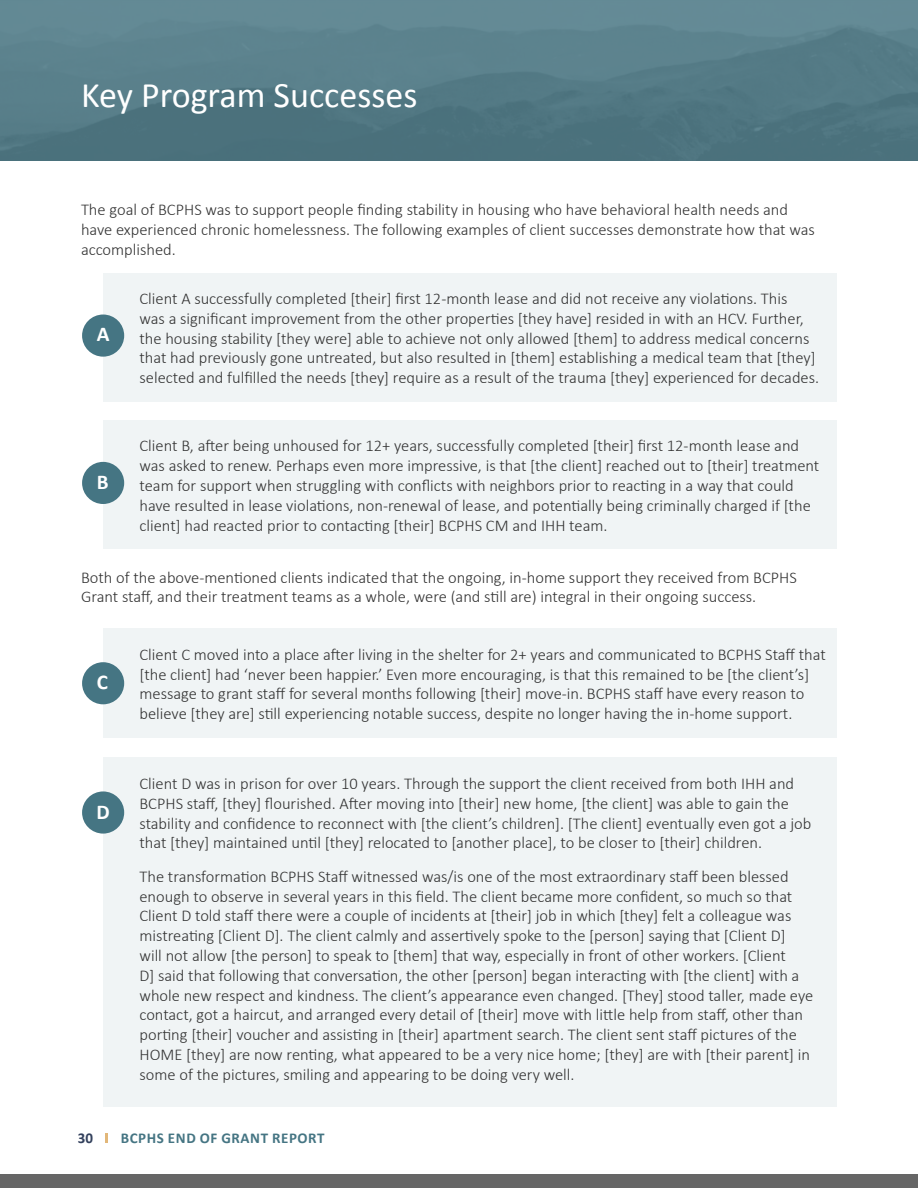
<style>
.page{position:relative;width:918px;height:1188px;background:#fff}
.page>*{position:absolute;margin:0;border:0;box-sizing:border-box;transform-origin:0 0}
.t1{font:36px "Calibri";color:#fff}
.t2{font:700 21px "Calibri";color:#fff}
.t3{font:300 16.5px/19.8px "Calibri";color:#333}
.t4{font:700 15px "Calibri";letter-spacing:.04em;color:#457583}
.t5{font:700 15px "Calibri";color:#33415d}
</style>
<div class="page">
<div style="left:0;top:0;width:918px;height:161px;background:linear-gradient(to bottom,#658c97,#486e79)"></div>
<svg style="left:105px;top:1133px;width:3px;height:10px"></svg>
<div style="left:0;top:1175px;width:918px;height:13px;background:#666"></div>
<div style="left:103px;top:273px;width:734px;height:129px;background:#f0f4f5"></div>
<div style="left:103px;top:628px;width:734px;height:110px;background:#f0f4f5"></div>
<div style="left:103px;top:758px;width:734px;height:349px;background:#f0f4f5"></div>
<div style="left:103px;top:421px;width:734px;height:128px;background:#f0f4f5"></div>
<div style="left:82px;top:315px;width:42px;height:42px;background:#457583;border-radius:50%"></div>
<div style="left:82px;top:662px;width:42px;height:42px;background:#457583;border-radius:50%"></div>
<div style="left:82px;top:791px;width:42px;height:43px;background:#457583;border-radius:50%"></div>
<div style="left:82px;top:462px;width:42px;height:42px;background:#457583;border-radius:50%"></div>
<p class="t1" style="left:81px;top:71px;width:338px">Key Program Successes</p>
<p class="t3" style="left:81px;top:200px;width:735px">The goal of BCPHS was to support people finding stability in housing who have behavioral health needs and have experienced chronic homelessness. The following examples of client successes demonstrate how that was accomplished.</p>
<p class="t2" style="left:97px;top:319px;width:14px">A</p>
<p class="t2" style="left:97px;top:467px;width:13px">B</p>
<p class="t3" style="left:140px;top:288px;width:681px">Client A successfully completed [their] first 12-month lease and did not receive any violations. This<br>was a significant improvement from the other properties [they have] resided in with an HCV. Further, the housing stability [they were] able to achieve not only allowed [them] to address medical concerns that had previously gone untreated, but also resulted in [them] establishing a medical team that [they] selected and fulfilled the needs [they] require as a result of the trauma [they] experienced for decades.</p>
<p class="t3" style="left:140px;top:436px;width:681px">Client B, after being unhoused for 12+ years, successfully completed [their] first 12-month lease and was asked to renew. Perhaps even more impressive, is that [the client] reached out to [their] treatment team for support when struggling with conflicts with neighbors prior to reacting in a way that could have resulted in lease violations, non-renewal of lease, and potentially being criminally charged if [the client] had reacted prior to contacting [their] BCPHS CM and IHH team.</p>
<p class="t3" style="left:81px;top:567px;width:717px">Both of the above-mentioned clients indicated that the ongoing, in-home support they received from BCPHS<br>Grant staff, and their treatment teams as a whole, were (and still are) integral in their ongoing success.</p>
<p class="t2" style="left:97px;top:667px;width:13px">C</p>
<p class="t2" style="left:97px;top:797px;width:15px">D</p>
<p class="t3" style="left:140px;top:644px;width:688px">Client C moved into a place after living in the shelter for 2+ years and communicated to BCPHS Staff that [the client] had ‘never been happier.’ Even more encouraging, is that this remained to be [the client’s] message to grant staff for several months following [their] move-in. BCPHS staff have every reason to believe [they are] still experiencing notable success, despite no longer having the in-home support.</p>
<p class="t3" style="left:140px;top:773px;width:674px">Client D was in prison for over 10 years. Through the support the client received from both IHH and BCPHS staff, [they] flourished. After moving into [their] new home, [the client] was able to gain the stability and confidence to reconnect with [the client’s children]. [The client] eventually even got a job that [they] maintained until [they] relocated to [another place], to be closer to [their] children.</p>
<p class="t3" style="left:140px;top:866px;width:675px">The transformation BCPHS Staff witnessed was/is one of the most extraordinary staff been blessed enough to observe in several years in this field. The client became more confident, so much so that Client D told staff there were a couple of incidents at [their] job in which [they] felt a colleague was mistreating [Client D]. The client calmly and assertively spoke to the [person] saying that [Client D]<br>will not allow [the person] to speak to [them] that way, especially in front of other workers. [Client<br>D] said that following that conversation, the other [person] began interacting with [the client] with a whole new respect and kindness. The client’s appearance even changed. [They] stood taller, made eye contact, got a haircut, and arranged every detail of [their] move with little help from staff, other than porting [their] voucher and assisting in [their] apartment search. The client sent staff pictures of the HOME [they] are now renting, what appeared to be a very nice home; [they] are with [their parent] in some of the pictures, smiling and appearing to be doing very well.</p>
<p class="t5" style="left:78px;top:1127px;width:17px">30</p>
<p class="t4" style="left:121px;top:1127px;width:205px">BCPHS END OF GRANT REPORT</p>
</div>
